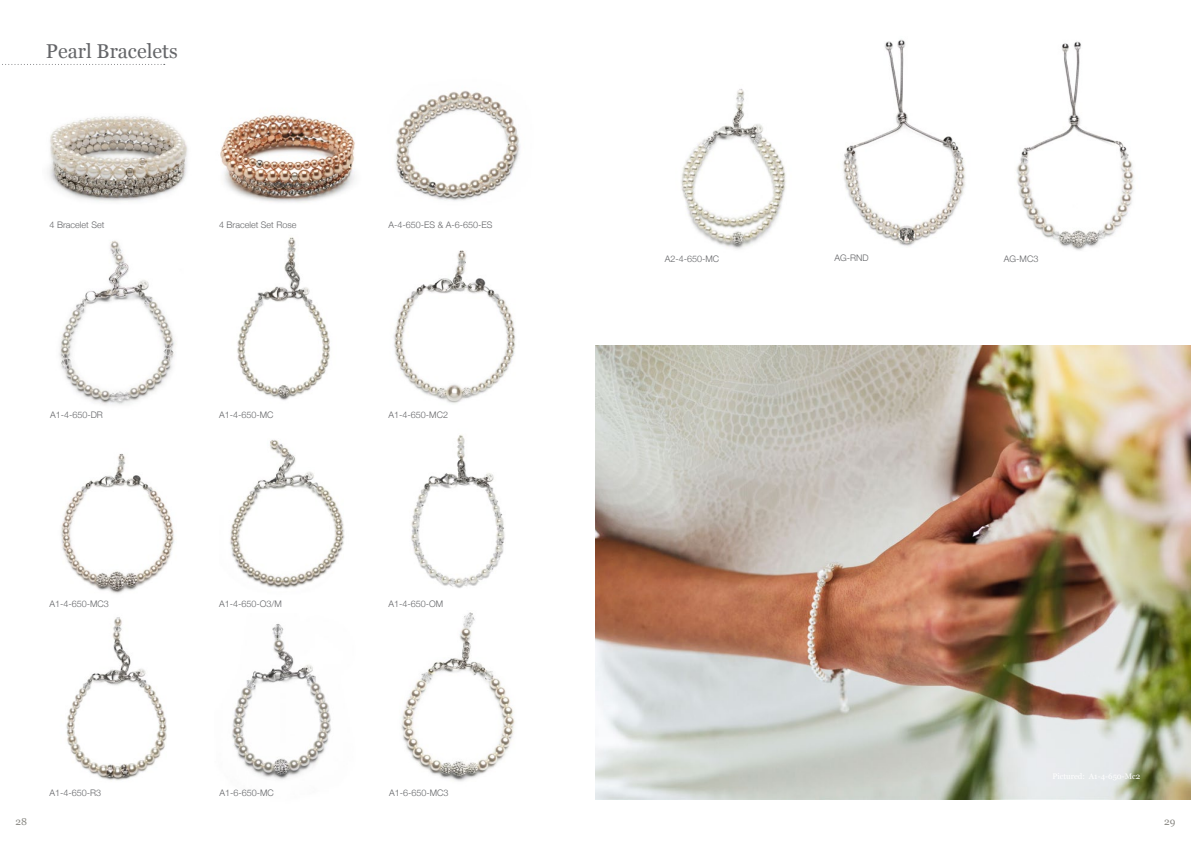
<style>
.page{position:relative;width:1191px;height:842px;background:#fff}
.page>*{position:absolute;margin:0;border:0;box-sizing:border-box;transform-origin:0 0}
.t1{font:20px "Georgia";color:#646568}
.t2{font:10px "Georgia";color:#8b8a85}
.t3{font:300 9px "Helvetica Neue";color:#646568}
</style>
<div class="page">
<img style="left:232px;top:624px;width:99px;height:156px">
<img style="left:220px;top:115px;width:135px;height:286px">
<img style="left:230px;top:440px;width:115px;height:148px">
<img style="left:393px;top:90px;width:127px;height:692px">
<img style="left:48px;top:63px;width:140px;height:718px">
<img style="left:681px;top:89px;width:105px;height:160px">
<svg style="left:2px;top:64px;width:163px;height:1px"></svg>
<img style="left:843px;top:39px;width:122px;height:207px">
<img style="left:1016px;top:41px;width:118px;height:210px">
<img style="left:595px;top:345px;width:596px;height:455px">
<h1 class="t1" style="left:46px;top:36px;width:133px">Pearl Bracelets</h1>
<p class="t3" style="left:219px;top:218px;width:79px">4 Bracelet Set Rose</p>
<p class="t3" style="left:50px;top:218px;width:56px">4 Bracelet Set</p>
<p class="t3" style="left:388px;top:218px;width:105px">A-4-650-ES &amp; A-6-650-ES</p>
<p class="t3" style="left:219px;top:407px;width:56px">A1-4-650-MC</p>
<p class="t3" style="left:50px;top:407px;width:54px">A1-4-650-DR</p>
<p class="t3" style="left:388px;top:407px;width:61px">A1-4-650-MC2</p>
<p class="t3" style="left:50px;top:596px;width:61px">A1-4-650-MC3</p>
<p class="t3" style="left:50px;top:786px;width:53px">A1-4-650-R3</p>
<p class="t3" style="left:219px;top:596px;width:64px">A1-4-650-O3/M</p>
<p class="t3" style="left:388px;top:596px;width:56px">A1-4-650-OM</p>
<p class="t3" style="left:219px;top:786px;width:56px">A1-6-650-MC</p>
<p class="t3" style="left:389px;top:786px;width:61px">A1-6-650-MC3</p>
<p class="t3" style="left:665px;top:251px;width:56px">A2-4-650-MC</p>
<p class="t3" style="left:834px;top:251px;width:36px">AG-RND</p>
<p class="t3" style="left:1004px;top:251px;width:36px">AG-MC3</p>
<p class="t2" style="left:15px;top:814px;width:13px">28</p>
<p class="t2" style="left:1164px;top:814px;width:13px">29</p>
</div>
